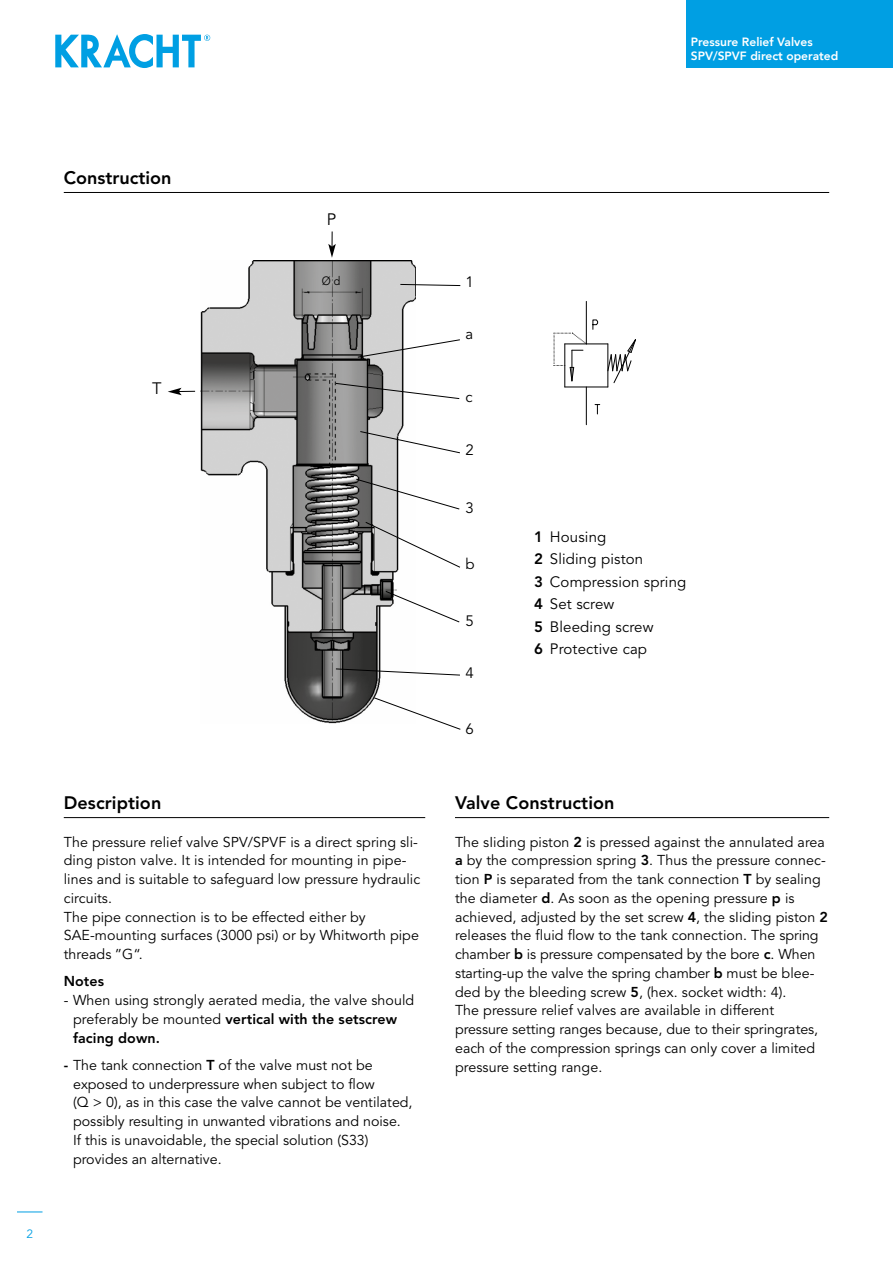
<style>
.page{position:relative;width:893px;height:1263px;background:#fff}
.page>*{position:absolute;margin:0;border:0;box-sizing:border-box;transform-origin:0 0}
.t1{font:800 18px "Avenir";letter-spacing:.005em;color:#000}
.t2{font:16.5px "Avenir";color:#000}
.t3{font:15px/22.5px "Avenir";letter-spacing:.01em;color:#000}
.t4{font:14.25px/18.8px "Avenir";letter-spacing:.005em;color:#000}
.t5{font:800 14.25px "Avenir";letter-spacing:.005em;color:#000}
.t6{font:800 12px/14.4px "Avenir";color:#fff}
.t7{font:12px "Avenir";color:#000;scale:.9 1}
.t8{font:12px "Avenir";color:#009fe3}
.s1{font-weight:800}
</style>
<div class="page">
<svg style="left:55px;top:34px;width:155px;height:34px"></svg>
<svg style="left:17px;top:1211px;width:26px;height:1px"></svg>
<div style="left:687px;top:0;width:206px;height:68px;background:#009fe3"></div>
<svg style="left:595px;top:404px;width:5px;height:10px"></svg>
<hr style="left:607px;top:344px;width:1px;height:43px;background:#000">
<hr style="left:565px;top:343px;width:43px;height:1px;background:#000">
<hr style="left:564px;top:344px;width:1px;height:43px;background:#000">
<hr style="left:565px;top:386px;width:43px;height:1px;background:#000">
<svg style="left:607px;top:339px;width:29px;height:45px"></svg>
<hr style="left:586px;top:301px;width:1px;height:43px;background:#000">
<hr style="left:586px;top:387px;width:1px;height:38px;background:#000">
<svg style="left:554px;top:319px;width:44px;height:63px"></svg>
<hr style="left:64px;top:192px;width:765px;height:1px;background:#000">
<hr style="left:64px;top:817px;width:361px;height:1px;background:#000">
<hr style="left:455px;top:817px;width:374px;height:1px;background:#000">
<img style="left:200px;top:261px;width:216px;height:462px">
<svg style="left:373px;top:697px;width:88px;height:33px"></svg>
<svg style="left:335px;top:668px;width:125px;height:8px"></svg>
<svg style="left:385px;top:590px;width:75px;height:33px"></svg>
<svg style="left:365px;top:521px;width:95px;height:47px"></svg>
<svg style="left:355px;top:478px;width:105px;height:32px"></svg>
<svg style="left:359px;top:431px;width:101px;height:23px"></svg>
<svg style="left:335px;top:383px;width:125px;height:16px"></svg>
<svg style="left:357px;top:339px;width:103px;height:19px"></svg>
<svg style="left:400px;top:284px;width:61px;height:2px"></svg>
<svg style="left:168px;top:388px;width:28px;height:7px"></svg>
<svg style="left:328px;top:231px;width:8px;height:27px"></svg>
<p class="t6" style="left:691px;top:35px;width:149px">Pressure Relief Valves<br>SPV/SPVF direct operated</p>
<p class="t1" style="left:64px;top:167px;width:109px">Construction</p>
<p class="t2" style="left:152px;top:379px;width:11px">T</p>
<p class="t2" style="left:327px;top:210px;width:11px">P</p>
<p class="t7" style="left:322px;top:274px;width:22px">Ø d</p>
<p class="t8" style="left:26px;top:1227px;width:8px">2</p>
<p class="t1" style="left:64px;top:792px;width:99px">Description</p>
<p class="t4" style="left:64px;top:833px;width:358px">The pressure relief valve SPV/SPVF is a direct spring sli&shy;ding piston valve. It is intended for mounting in pipe&shy;lines and is suitable to safeguard low pressure hydraulic circuits.<br>The pipe connection is to be effected either by SAE-mounting surfaces (3000 psi) or by Whitworth pipe threads ”G“.</p>
<p class="t5" style="left:64px;top:973px;width:42px">Notes</p>
<p class="t4" style="left:73px;top:991px;width:343px;text-indent:-9px">- When using strongly aerated media, the valve should preferably be mounted <span class="s1">vertical with the setscrew facing down.</span></p>
<p class="t4" style="left:73px;top:1056px;width:341px;text-indent:-9px"><span class="s1">-</span> The tank connection <span class="s1">T</span> of the valve must not be exposed to underpressure when subject to flow<br>(Q &gt; 0), as in this case the valve cannot be ventilated, possibly resulting in unwanted vibrations and noise.<br>If this is unavoidable, the special solution (S33) provides an alternative.</p>
<p class="t3" style="left:466px;top:271px;width:10px">1</p>
<p class="t3" style="left:466px;top:323px;width:9px">a</p>
<p class="t3" style="left:466px;top:386px;width:9px">c</p>
<p class="t3" style="left:466px;top:439px;width:10px">2</p>
<p class="t3" style="left:466px;top:497px;width:10px">3</p>
<p class="t3" style="left:466px;top:553px;width:11px">b</p>
<p class="t3" style="left:466px;top:610px;width:10px">5</p>
<p class="t3" style="left:466px;top:661px;width:10px">4</p>
<p class="t3" style="left:466px;top:718px;width:10px">6</p>
<p class="t3" style="left:534px;top:526px;width:154px"><span class="s1">1</span> Housing<br><span class="s1">2</span> Sliding piston<br><span class="s1">3</span> Compression spring<br><span class="s1">4</span> Set screw<br><span class="s1">5</span> Bleeding screw<br><span class="s1">6</span> Protective cap</p>
<p class="t1" style="left:455px;top:792px;width:161px">Valve Construction</p>
<p class="t4" style="left:455px;top:833px;width:374px">The sIiding piston <span class="s1">2</span> is pressed against the annuIated area <span class="s1">a</span> by the compression spring <span class="s1">3</span>. Thus the pressure connec&shy;tion <span class="s1">P</span> is separated from the tank connection <span class="s1">T</span> by sealing the diameter <span class="s1">d</span>. As soon as the opening pressure <span class="s1">p</span> is achieved, adjusted by the set screw <span class="s1">4</span>, the sIiding piston <span class="s1">2 </span>releases the fluid flow to the tank connection. The spring chamber <span class="s1">b</span> is pressure compensated by the bore <span class="s1">c</span>. When starting-up the valve the spring chamber <span class="s1">b</span> must be blee&shy;ded by the bleeding screw <span class="s1">5</span>, (hex. socket width: 4).<br>The pressure relief valves are available in different pressure setting ranges because, due to their springrates, each of the compression springs can only cover a limited pressure setting range.</p>
</div>
